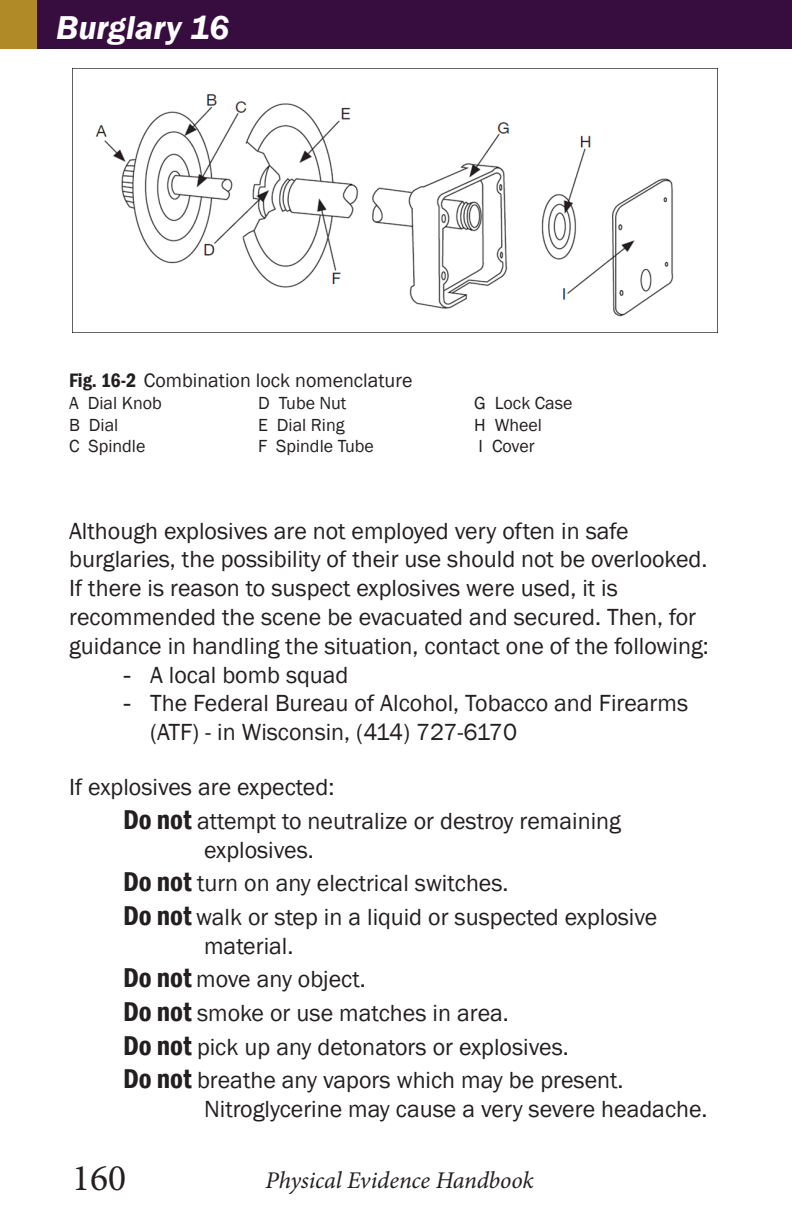
<style>
.page{position:relative;width:792px;height:1224px;background:#fff}
.page>*{position:absolute;margin:0;border:0;box-sizing:border-box;transform-origin:0 0}
.t1{font:37.6px "Minion Pro";color:#231f20}
.t2{font:italic 600 34px "Franklin Gothic";color:#fff}
.t3{font:24px/28.8px "Franklin Gothic";color:#231f20}
.t4{font:italic 24px "Minion Pro";letter-spacing:-.005em;color:#231f20}
.t5{font:20px "Franklin Gothic";color:#231f20}
.t6{font:18px "Franklin Gothic";color:#231f20}
.s1{font-weight:600;font-stretch:condensed}
.s2{font-family:"Arial"}
.s3{font-weight:600;font-stretch:condensed;font-size:28px}
</style>
<div class="page">
<img style="left:72px;top:68px;width:645px;height:265px">
<div style="left:0;top:0;width:792px;height:48px;background:#370d3f"></div>
<div style="left:0;top:0;width:37px;height:48px;background:#af8a26"></div>
<p class="t2" style="left:56px;top:6px;width:174px">Burglary 16</p>
<p class="t5" style="left:69px;top:368px;width:345px"><span class="s1">Fig. 16-2</span> Combination lock nomenclature</p>
<p class="t6" style="left:69px;top:392px;width:94px">A Dial Knob</p>
<p class="t6" style="left:258px;top:392px;width:90px">D Tube Nut</p>
<p class="t6" style="left:474px;top:392px;width:100px">G Lock Case</p>
<p class="t6" style="left:69px;top:414px;width:51px">B Dial</p>
<p class="t6" style="left:258px;top:414px;width:88px">E Dial Ring</p>
<p class="t6" style="left:474px;top:414px;width:69px">H Wheel</p>
<p class="t6" style="left:69px;top:435px;width:78px">C Spindle</p>
<p class="t6" style="left:258px;top:435px;width:117px">F Spindle Tube</p>
<p class="t6" style="left:479px;top:435px;width:58px">I Cover</p>
<p class="t3" style="left:69px;top:517px;width:641px">Although explosives are not employed very often in safe burglaries, the possibility of their use should not be overlooked.<br>If there is reason to suspect explosives were used, it is recommended the scene be evacuated and secured. Then, for guidance in handling the situation, contact one of the following:</p>
<p class="t3" style="left:123px;top:661px;width:227px"><span class="s2">-</span> A local bomb squad</p>
<p class="t3" style="left:150px;top:690px;width:540px;text-indent:-27px"><span class="s2">-</span> The Federal Bureau of Alcohol, Tobacco and Firearms (ATF) - in Wisconsin, (414) 727-6170</p>
<p class="t3" style="left:69px;top:774px;width:267px">If explosives are expected:</p>
<p class="t3" style="left:204px;top:807px;width:418px;text-indent:-81px"><span class="s3">Do not</span> attempt to neutralize or destroy remaining explosives.</p>
<p class="t3" style="left:123px;top:870px;width:387px"><span class="s3">Do not</span> turn on any electrical switches.</p>
<p class="t3" style="left:204px;top:903px;width:455px;text-indent:-81px"><span class="s3">Do not</span> walk or step in a liquid or suspected explosive material.</p>
<p class="t3" style="left:123px;top:966px;width:244px"><span class="s3">Do not</span> move any object.</p>
<p class="t3" style="left:123px;top:999px;width:387px"><span class="s3">Do not</span> smoke or use matches in area.</p>
<p class="t3" style="left:123px;top:1033px;width:447px"><span class="s3">Do not</span> pick up any detonators or explosives.</p>
<p class="t3" style="left:204px;top:1066px;width:505px;text-indent:-81px"><span class="s3">Do not</span> breathe any vapors which may be present.<br>Nitroglycerine may cause a very severe headache.</p>
<h1 class="t1" style="left:72px;top:1153px;width:56px">160</h1>
<p class="t4" style="left:266px;top:1164px;width:270px">Physical Evidence Handbook</p>
</div>
